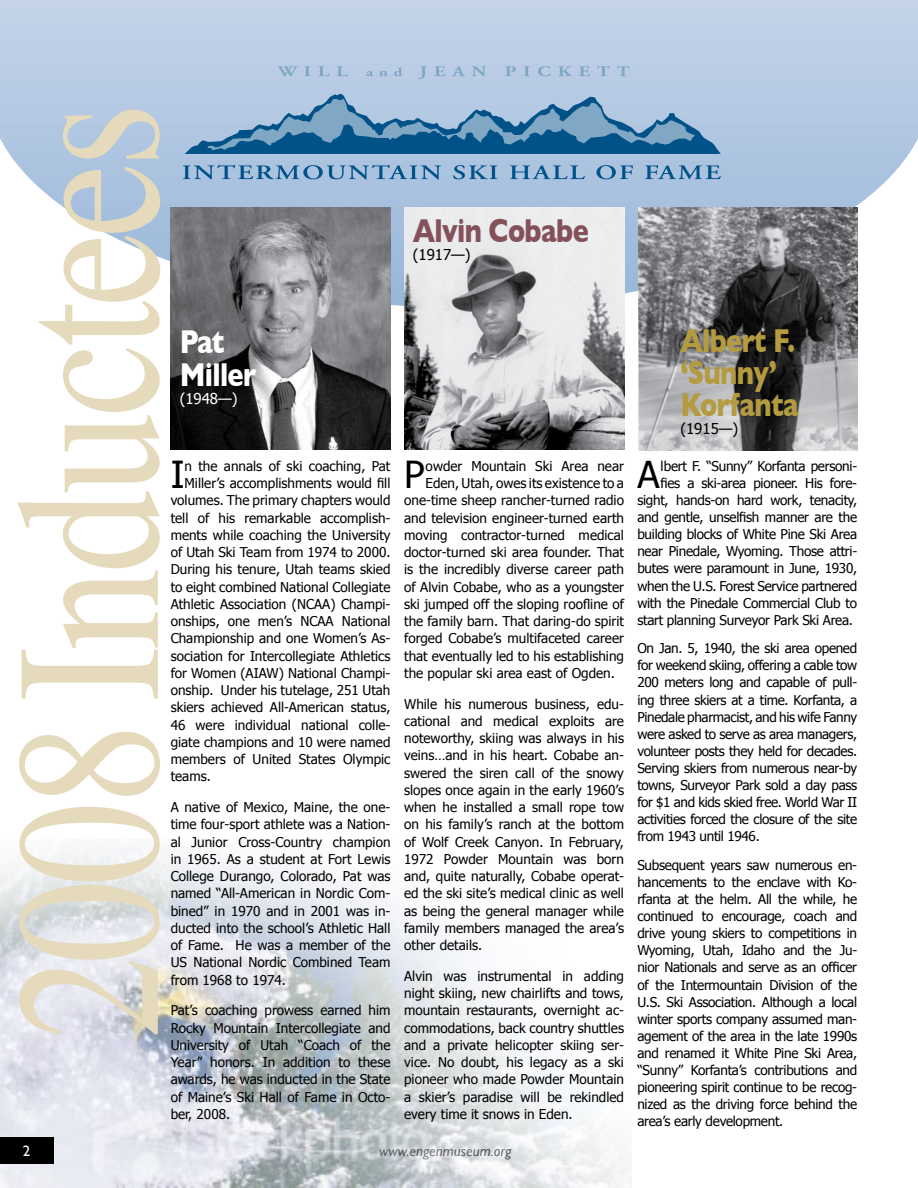
<style>
.page{position:relative;width:918px;height:1188px;background:#fff}
.page>*{position:absolute;margin:0;border:0;box-sizing:border-box;transform-origin:0 0}
.t1{font:205.95px "Times";letter-spacing:-.025em;color:#e5dabb;scale:.8 1}
.t2{font:37.2px "Tahoma";color:#000}
.t3{font:37.05px "Tahoma";color:#000}
.t4{font:700 33.75px/32.4px "Gill Sans";letter-spacing:-.025em;color:#b49b3f;scale:.8 1}
.t5{font:700 33.75px "Gill Sans";letter-spacing:-.025em;color:#84515a;scale:.8 1}
.t6{font:700 33.75px/32.4px "Gill Sans";letter-spacing:-.025em;color:#fff;scale:.8 1}
.t7{font:italic 15px "Gill Sans";color:#58595b}
.t8{font:15px "Tahoma";color:#000}
.t9{font:15px "Tahoma";color:#fff}
.t10{font:15px "Gill Sans";color:#fff}
.t11{font:13.5px/17.2px "Tahoma";color:#000;text-align:justify}
.t12{font:13.5px "Tahoma";letter-spacing:-.02em;color:#000}
</style>
<div class="page">
<img style="left:0;top:848px;width:631px;height:340px">
<div style="left:0;top:1137px;width:54px;height:27px;background:#000"></div>
<svg style="left:0;top:0;width:918px;height:307px;background:#bfd0e6"></svg>
<svg style="left:185px;top:94px;width:536px;height:60px;background:#6998bc"></svg>
<svg style="left:183px;top:165px;width:258px;height:14px;background:#78a1c5"></svg>
<svg style="left:453px;top:165px;width:44px;height:14px"></svg>
<svg style="left:510px;top:165px;width:75px;height:14px"></svg>
<svg style="left:596px;top:165px;width:37px;height:14px"></svg>
<svg style="left:645px;top:165px;width:76px;height:14px"></svg>
<svg style="left:277px;top:66px;width:21px;height:10px"></svg>
<svg style="left:304px;top:66px;width:6px;height:10px"></svg>
<svg style="left:318px;top:66px;width:11px;height:10px"></svg>
<svg style="left:336px;top:66px;width:12px;height:10px"></svg>
<svg style="left:366px;top:71px;width:22px;height:5px"></svg>
<svg style="left:394px;top:67px;width:8px;height:9px"></svg>
<svg style="left:418px;top:66px;width:9px;height:13px"></svg>
<svg style="left:434px;top:66px;width:12px;height:10px"></svg>
<svg style="left:452px;top:66px;width:13px;height:10px"></svg>
<svg style="left:472px;top:66px;width:14px;height:10px"></svg>
<svg style="left:505px;top:66px;width:11px;height:10px"></svg>
<svg style="left:524px;top:66px;width:6px;height:10px"></svg>
<svg style="left:538px;top:66px;width:13px;height:10px"></svg>
<svg style="left:558px;top:66px;width:14px;height:10px"></svg>
<svg style="left:579px;top:66px;width:11px;height:10px"></svg>
<svg style="left:597px;top:66px;width:13px;height:10px"></svg>
<svg style="left:617px;top:66px;width:12px;height:10px"></svg>
<img style="left:404px;top:208px;width:220px;height:242px">
<img style="left:638px;top:208px;width:219px;height:243px">
<img style="left:171px;top:208px;width:220px;height:241px">
<h1 class="t1" style="left:-104px;top:1039px;width:1172px;rotate:-90deg">2008 Inductees</h1>
<h3 class="t6" style="left:180px;top:325px;width:97px">Pat<br>Miller</h3>
<p class="t9" style="left:180px;top:389px;width:59px">(1948—)</p>
<h2 class="t2" style="left:171px;top:451px;width:15px">I</h2>
<p class="t11" style="left:185px;top:457px;width:207px">n the annals of ski coaching, Pat</p>
<p class="t11" style="left:185px;top:474px;width:207px">Miller’s accomplishments would fill</p>
<p class="t11" style="left:171px;top:491px;width:221px">volumes. The primary chapters would</p>
<p class="t11" style="left:171px;top:509px;width:221px">tell of his remarkable accomplish-</p>
<p class="t11" style="left:171px;top:526px;width:221px">ments while coaching the University</p>
<p class="t11" style="left:171px;top:543px;width:221px">of Utah Ski Team from 1974 to 2000.</p>
<p class="t11" style="left:171px;top:560px;width:221px">During his tenure, Utah teams skied</p>
<p class="t11" style="left:171px;top:578px;width:221px">to eight combined National Collegiate</p>
<p class="t11" style="left:171px;top:595px;width:221px">Athletic Association (NCAA) Champi-</p>
<p class="t11" style="left:171px;top:612px;width:221px">onships, one men’s NCAA National</p>
<p class="t11" style="left:171px;top:629px;width:221px">Championship and one Women’s As-</p>
<p class="t11" style="left:171px;top:647px;width:221px">sociation for Intercollegiate Athletics</p>
<p class="t11" style="left:171px;top:664px;width:221px">for Women (AIAW) National Champi-</p>
<p class="t11" style="left:171px;top:681px;width:221px">onship. Under his tutelage, 251 Utah</p>
<p class="t11" style="left:171px;top:698px;width:221px">skiers achieved All-American status,</p>
<p class="t11" style="left:171px;top:716px;width:221px">46 were individual national colle-</p>
<p class="t11" style="left:171px;top:733px;width:221px">giate champions and 10 were named</p>
<p class="t11" style="left:171px;top:750px;width:221px">members of United States Olympic</p>
<p class="t11" style="left:171px;top:767px;width:42px">teams.</p>
<p class="t11" style="left:171px;top:798px;width:221px">A native of Mexico, Maine, the one&shy;time four-sport athlete was a Nation&shy;al Junior Cross-Country champion in 1965. As a student at Fort Lewis College Durango, Colorado, Pat was named “All-American in Nordic Com&shy;bined” in 1970 and in 2001 was in&shy;ducted into the school’s Athletic Hall of Fame. He was a member of the US National Nordic Combined Team from 1968 to 1974.</p>
<p class="t11" style="left:171px;top:1001px;width:221px">Pat’s coaching prowess earned him Rocky Mountain Intercollegiate and University of Utah “Coach of the Year” honors. In addition to these awards, he was inducted in the State of Maine’s Ski Hall of Fame in Octo&shy;ber, 2008.</p>
<h3 class="t5" style="left:413px;top:211px;width:222px">Alvin Cobabe</h3>
<p class="t8" style="left:413px;top:245px;width:59px">(1917—)</p>
<h2 class="t2" style="left:404px;top:451px;width:22px">P</h2>
<p class="t11" style="left:425px;top:457px;width:200px">owder Mountain Ski Area near</p>
<p class="t11" style="left:425px;top:474px;width:200px">Eden, Utah, owes its existence to a</p>
<p class="t11" style="left:404px;top:491px;width:221px">one-time sheep rancher-turned radio</p>
<p class="t11" style="left:404px;top:509px;width:221px">and television engineer-turned earth</p>
<p class="t11" style="left:404px;top:526px;width:221px">moving contractor-turned medical</p>
<p class="t11" style="left:404px;top:543px;width:221px">doctor-turned ski area founder. That</p>
<p class="t11" style="left:404px;top:560px;width:221px">is the incredibly diverse career path</p>
<p class="t11" style="left:404px;top:578px;width:221px">of Alvin Cobabe, who as a youngster</p>
<p class="t11" style="left:404px;top:595px;width:221px">ski jumped off the sloping roofline of</p>
<p class="t11" style="left:404px;top:612px;width:221px">the family barn. That daring-do spirit</p>
<p class="t11" style="left:404px;top:629px;width:221px">forged Cobabe’s multifaceted career</p>
<p class="t11" style="left:404px;top:647px;width:221px">that eventually led to his establishing</p>
<p class="t11" style="left:404px;top:664px;width:212px">the popular ski area east of Ogden.</p>
<p class="t11" style="left:404px;top:695px;width:221px">While his numerous business, edu&shy;cational and medical exploits are noteworthy, skiing was always in his veins…and in his heart. Cobabe an&shy;swered the siren call of the snowy slopes once again in the early 1960’s when he installed a small rope tow on his family’s ranch at the bottom of Wolf Creek Canyon. In February, 1972 Powder Mountain was born and, quite naturally, Cobabe operat&shy;ed the ski site’s medical clinic as well as being the general manager while family members managed the area’s other details.</p>
<p class="t11" style="left:404px;top:967px;width:221px">Alvin was instrumental in adding night skiing, new chairlifts and tows, mountain restaurants, overnight ac&shy;commodations, back country shuttles and a private helicopter skiing ser&shy;vice. No doubt, his legacy as a ski pioneer who made Powder Mountain a skier’s paradise will be rekindled every time it snows in Eden.</p>
<p class="t10" style="left:23px;top:1142px;width:9px">2</p>
<p class="t7" style="left:379px;top:1142px;width:134px">www.engenmuseum.org</p>
<h3 class="t4" style="left:680px;top:324px;width:149px">Albert F. ‘Sunny’<br>Korfanta</h3>
<p class="t8" style="left:680px;top:419px;width:59px">(1915—)</p>
<h3 class="t3" style="left:637px;top:451px;width:24px">A</h3>
<p class="t12" style="left:661px;top:457px;width:198px">lbert F. “Sunny” Korfanta personi-</p>
<p class="t12" style="left:661px;top:474px;width:198px">fies a ski-area pioneer. His fore-</p>
<p class="t12" style="left:637px;top:492px;width:221px">sight, hands-on hard work, tenacity,</p>
<p class="t12" style="left:637px;top:509px;width:221px">and gentle, unselfish manner are the</p>
<p class="t12" style="left:637px;top:526px;width:221px">building blocks of White Pine Ski Area</p>
<p class="t12" style="left:637px;top:543px;width:221px">near Pinedale, Wyoming. Those attri-</p>
<p class="t12" style="left:637px;top:560px;width:221px">butes were paramount in June, 1930,</p>
<p class="t12" style="left:637px;top:577px;width:221px">when the U.S. Forest Service partnered</p>
<p class="t12" style="left:637px;top:594px;width:221px">with the Pinedale Commercial Club to</p>
<p class="t12" style="left:637px;top:611px;width:217px">start planning Surveyor Park Ski Area.</p>
<p class="t11" style="left:637px;top:639px;width:221px">On Jan. 5, 1940, the ski area opened for weekend skiing, offering a cable tow 200 meters long and capable of pull&shy;ing three skiers at a time. Korfanta, a Pinedale pharmacist, and his wife Fanny were asked to serve as area managers, volunteer posts they held for decades.<br>Serving skiers from numerous near-by towns, Surveyor Park sold a day pass for $1 and kids skied free. World War II activities forced the closure of the site from 1943 until 1946.</p>
<p class="t11" style="left:637px;top:856px;width:221px">Subsequent years saw numerous en&shy;hancements to the enclave with Ko&shy;rfanta at the helm. All the while, he continued to encourage, coach and drive young skiers to competitions in Wyoming, Utah, Idaho and the Ju&shy;nior Nationals and serve as an officer of the Intermountain Division of the U.S. Ski Association. Although a local winter sports company assumed man&shy;agement of the area in the late 1990s and renamed it White Pine Ski Area, “Sunny” Korfanta’s contributions and pioneering spirit continue to be recog&shy;nized as the driving force behind the area’s early development.</p>
</div>
